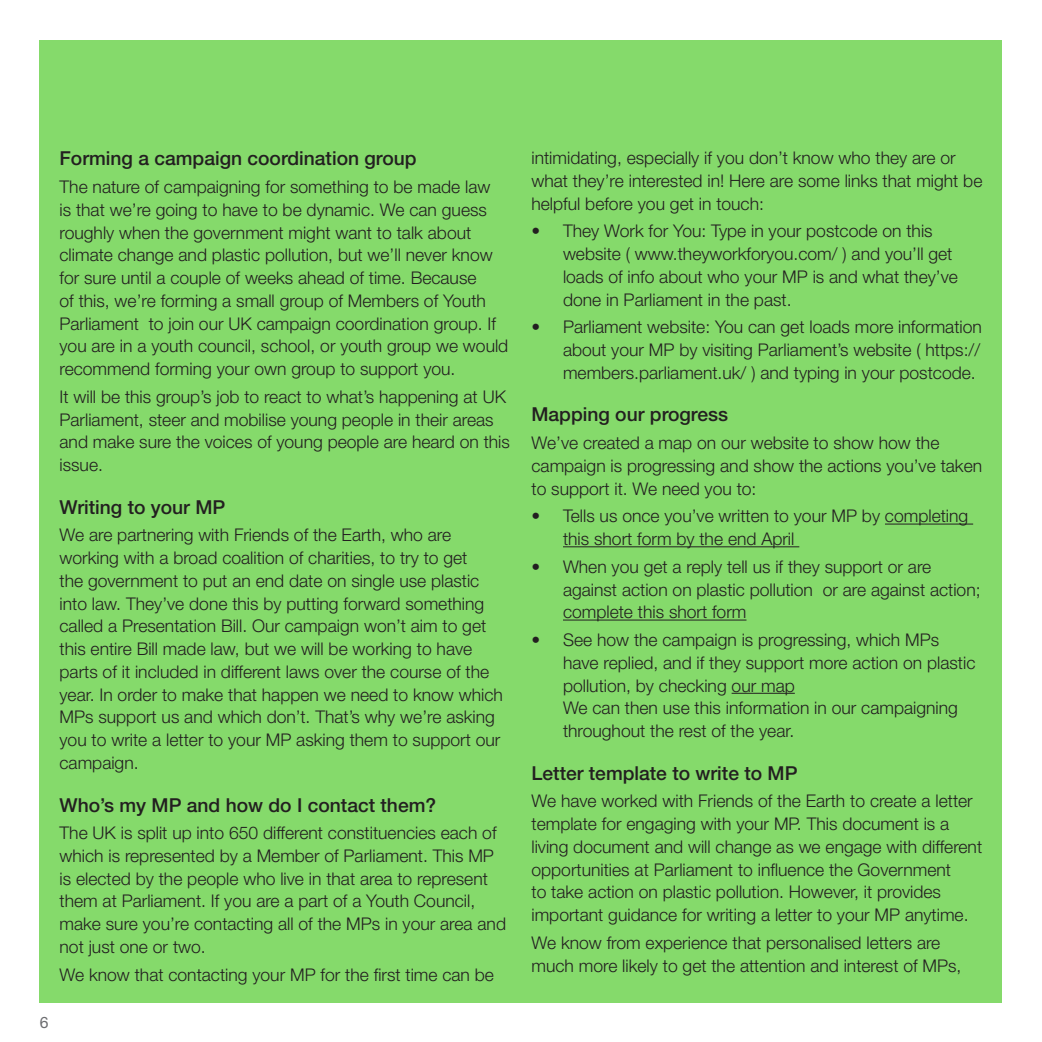
<style>
.page{position:relative;width:1042px;height:1042px;background:#fff}
.page>*{position:absolute;margin:0;border:0;box-sizing:border-box;transform-origin:0 0}
.new_white_sub{font:500 19.25px "Helvetica Neue CE";color:#231f20}
.Body{font:300 17.5px/22.8px "Helvetica Neue CE";color:#231f20}
.t1{font:15.75px "Helvetica Neue CE";color:#6c6d70}
</style>
<div class="page">
<div style="left:40px;top:40px;width:962px;height:962px;background:#85da6b"></div>
<hr style="left:885px;top:523px;width:88px;height:1px;background:#231f20">
<hr style="left:563px;top:546px;width:236px;height:1px;background:#231f20">
<hr style="left:563px;top:619px;width:183px;height:1px;background:#231f20">
<hr style="left:731px;top:693px;width:64px;height:1px;background:#231f20">
<p class="new_white_sub" style="left:60px;top:147px;width:358px">Forming a campaign coordination group</p>
<p class="Body" style="left:60px;top:175px;width:450px">The nature of campaigning for something to be made law<br>is that we’re going to have to be dynamic. We can guess roughly when the government might want to talk about climate change and plastic pollution, but we’ll never know for sure until a couple of weeks ahead of time. Because<br>of this, we’re forming a small group of Members of Youth Parliament to join our UK campaign coordination group. If you are in a youth council, school, or youth group we would recommend forming your own group to support you.</p>
<p class="Body" style="left:60px;top:385px;width:452px">It will be this group’s job to react to what’s happening at UK Parliament, steer and mobilise young people in their areas and make sure the voices of young people are heard on this issue.</p>
<p class="new_white_sub" style="left:60px;top:495px;width:167px">Writing to your MP</p>
<p class="Body" style="left:60px;top:524px;width:445px">We are partnering with Friends of the Earth, who are working with a broad coalition of charities, to try to get<br>the government to put an end date on single use plastic into law. They’ve done this by putting forward something called a Presentation Bill. Our campaign won’t aim to get this entire Bill made law, but we will be working to have parts of it included in different laws over the course of the year. In order to make that happen we need to know which MPs support us and which don’t. That’s why we’re asking you to write a letter to your MP asking them to support our campaign.</p>
<p class="new_white_sub" style="left:60px;top:793px;width:378px">Who’s my MP and how do I contact them?</p>
<p class="Body" style="left:60px;top:821px;width:448px">The UK is split up into 650 different constituencies each of which is represented by a Member of Parliament. This MP is elected by the people who live in that area to represent them at Parliament. If you are a part of a Youth Council, make sure you’re contacting all of the MPs in your area and not just one or two.</p>
<p class="Body" style="left:60px;top:963px;width:436px">We know that contacting your MP for the first time can be</p>
<p class="t1" style="left:40px;top:1013px;width:10px">6</p>
<p class="Body" style="left:531px;top:146px;width:452px">intimidating, especially if you don’t know who they are or what they’re interested in! Here are some links that might be helpful before you get in touch:</p>
<p class="Body" style="left:563px;top:220px;width:396px;text-indent:-32px">• They Work for You: Type in your postcode on this website ( www.theyworkforyou.com/ ) and you’ll get loads of info about who your MP is and what they’ve done in Parliament in the past.</p>
<p class="Body" style="left:563px;top:316px;width:420px;text-align:justify;text-indent:-32px">• Parliament website: You can get loads more information about your MP by visiting Parliament’s website ( https:// members.parliament.uk/ ) and typing in your postcode.</p>
<p class="new_white_sub" style="left:531px;top:403px;width:198px">Mapping our progress</p>
<p class="Body" style="left:531px;top:431px;width:452px">We’ve created a map on our website to show how the campaign is progressing and show the actions you’ve taken to support it. We need you to:</p>
<p class="Body" style="left:563px;top:505px;width:407px;text-indent:-32px">• Tells us once you’ve written to your MP by completing this short form by the end April</p>
<p class="Body" style="left:563px;top:555px;width:419px;text-indent:-32px">• When you get a reply tell us if they support or are against action on plastic pollution or are against action; complete this short form</p>
<p class="Body" style="left:563px;top:628px;width:414px;text-indent:-32px">• See how the campaign is progressing, which MPs have replied, and if they support more action on plastic pollution, by checking our map<br>We can then use this information in our campaigning throughout the rest of the year.</p>
<p class="new_white_sub" style="left:531px;top:761px;width:267px">Letter template to write to MP</p>
<p class="Body" style="left:531px;top:790px;width:452px">We have worked with Friends of the Earth to create a letter template for engaging with your MP. This document is a living document and will change as we engage with different opportunities at Parliament to influence the Government<br>to take action on plastic pollution. However, it provides important guidance for writing a letter to your MP anytime.</p>
<p class="Body" style="left:531px;top:931px;width:431px">We know from experience that personalised letters are much more likely to get the attention and interest of MPs,</p>
</div>
